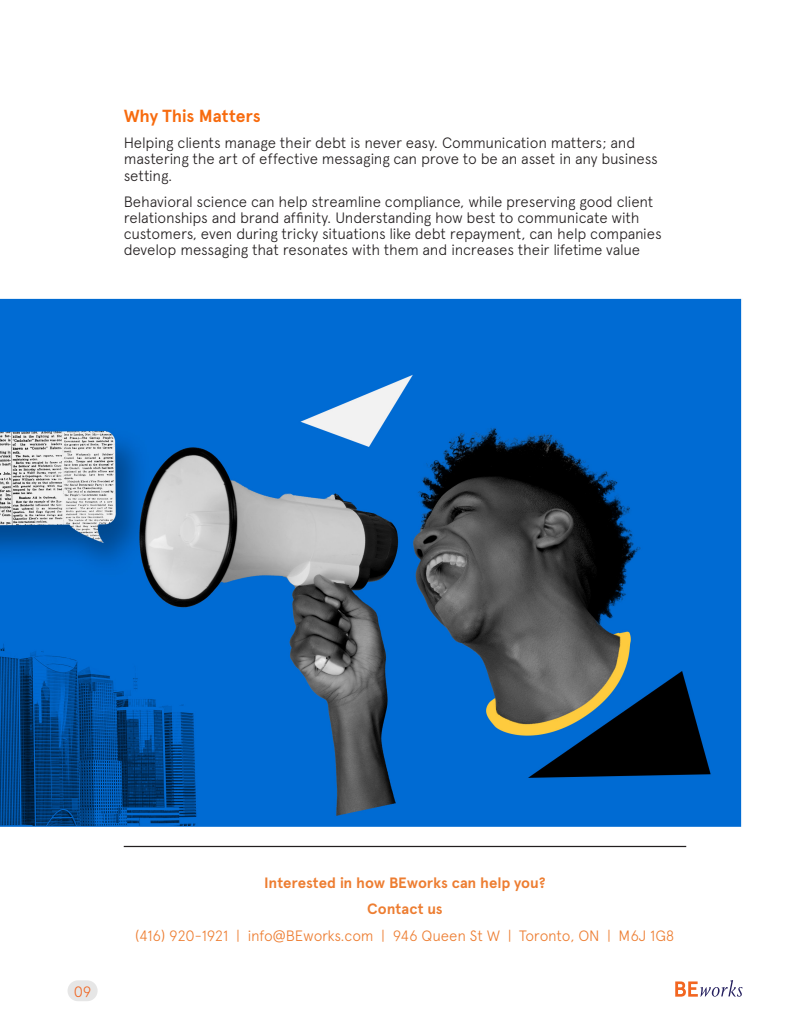
<style>
.page{position:relative;width:810px;height:1035px;background:#fff}
.page>*{position:absolute;margin:0;border:0;box-sizing:border-box;transform-origin:0 0}
.Title_1{font:700 17.5px "Apercu Pro";letter-spacing:-.005em;color:#f76b0e}
.t1{font:300 15px/16.1px "Apercu Pro";letter-spacing:-.015em;color:#231f20}
.t2{font:300 15px "Apercu Pro";letter-spacing:-.015em;color:#ed7d31}
.t3{font:700 15px "Apercu Pro";letter-spacing:-.005em;color:#ed7d31}
.t4{font:300 15px "Apercu Pro";color:#f06724}
</style>
<div class="page">
<img style="left:0;top:298px;width:743px;height:691px">
<hr style="left:124px;top:846px;width:562px;height:1px;background:#231f20">
<div style="left:67px;top:980px;width:31px;height:21px;background:#e6e6e6;border-radius:10px"></div>
<svg style="left:675px;top:980px;width:67px;height:17px"></svg>
<p class="Title_1" style="left:124px;top:103px;width:139px">Why This Matters</p>
<p class="t1" style="left:124px;top:134px;width:536px">Helping clients manage their debt is never easy. Communication matters; and mastering the art of effective messaging can prove to be an asset in any business setting.</p>
<p class="t1" style="left:124px;top:192px;width:540px">Behavioral science can help streamline compliance, while preserving good client relationships and brand affinity. Understanding how best to communicate with customers, even during tricky situations like debt repayment, can help companies develop messaging that resonates with them and increases their lifetime value</p>
<p class="t4" style="left:74px;top:980px;width:19px">09</p>
<p class="t3" style="left:264px;top:872px;width:283px">Interested in how BEworks can help you?</p>
<p class="t3" style="left:367px;top:898px;width:77px">Contact us</p>
<p class="t2" style="left:135px;top:924px;width:541px">(416) 920-1921 | info@BEworks.com | 946 Queen St W | Toronto, ON | M6J 1G8</p>
</div>
